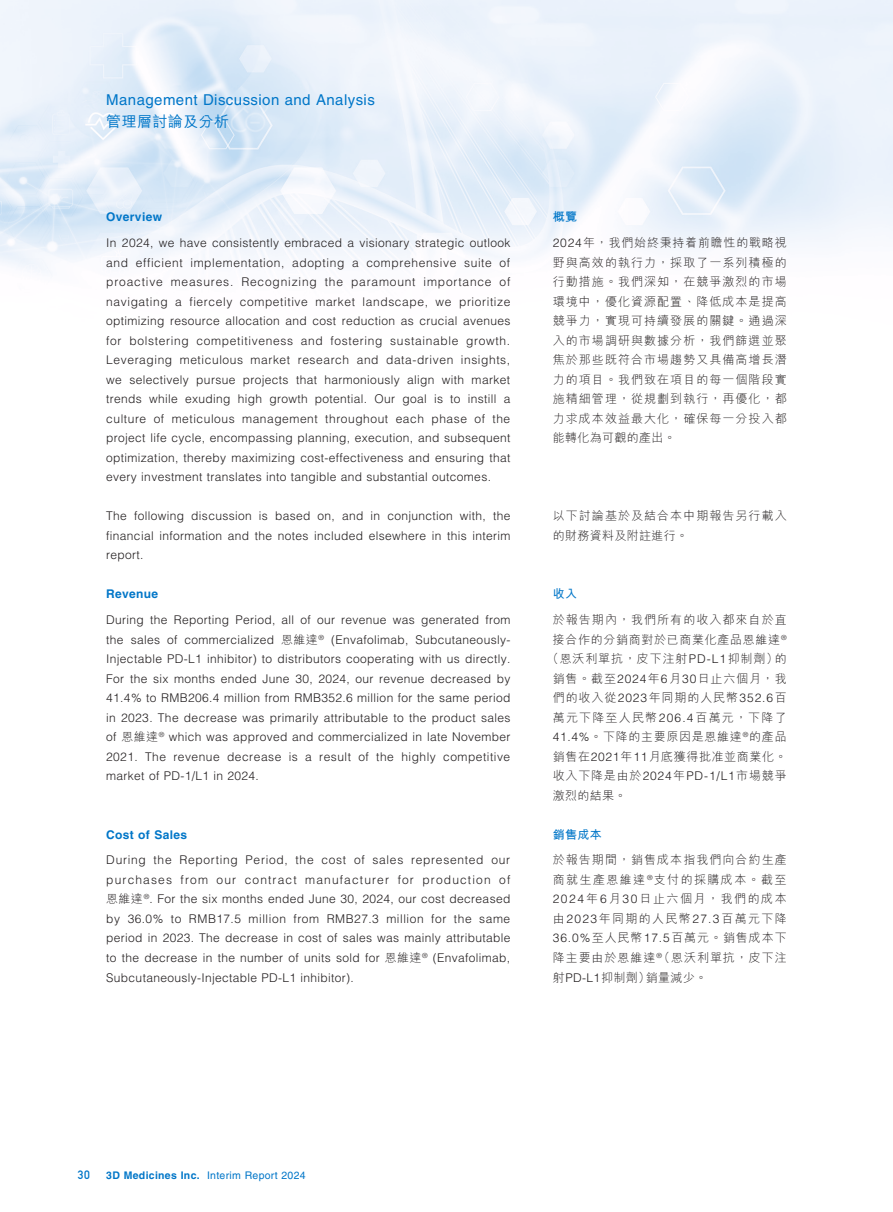
<style>
.page{position:relative;width:893px;height:1212px;background:#fff}
.page>*{position:absolute;margin:0;border:0;box-sizing:border-box;transform-origin:0 0}
.t1{font:15px "Helvetica LT Std";letter-spacing:.03em;color:#0076c8}
.t2{font:500 15px "M Hei HK";letter-spacing:.03em;color:#0076c8}
.t3{font:300 12px/19.5px "Helvetica LT Std";letter-spacing:.03em;color:#231f20;text-align:justify}
.t4{font:300 12px/19.5px "M Hei HK";letter-spacing:.075em;color:#231f20}
.t5{font:700 12px "Helvetica LT Std";letter-spacing:.03em;color:#0076c8}
.t6{font:300 12px "M Hei HK";letter-spacing:.05em;color:#231f20}
.t7{font:300 12px "M Hei HK";letter-spacing:.1em;color:#231f20}
.t8{font:300 12px "M Hei HK";letter-spacing:.055em;color:#231f20}
.t9{font:700 12px "M Hei HK";letter-spacing:.03em;color:#0076c8}
.t10{font:12px "DIN Mittelschrift Std";color:#0076c8}
.t11{font:10.5px "Helvetica LT Std";letter-spacing:.03em;color:#0076c8}
.s1{font-family:"M Hei HK"}
.s2{font-weight:700;color:#0076c8}
.s3{font-family:"Helvetica LT Std"}
.s4{font-weight:700}
</style>
<div class="page">
<img style="left:0;top:0;width:893px;height:273px">
<p class="t1" style="left:106px;top:91px;width:270px">Management Discussion and Analysis</p>
<p class="t2" style="left:106px;top:111px;width:124px">管理層討論及分析</p>
<p class="t5" style="left:106px;top:210px;width:57px">Overview</p>
<p class="t3" style="left:106px;top:233px;width:406px">In 2024, we have consistently embraced a visionary strategic outlook and efficient implementation, adopting a comprehensive suite of proactive measures. Recognizing the paramount importance of navigating a fiercely competitive market landscape, we prioritize optimizing resource allocation and cost reduction as crucial avenues for bolstering competitiveness and fostering sustainable growth.<br>Leveraging meticulous market research and data-driven insights, we selectively pursue projects that harmoniously align with market trends while exuding high growth potential. Our goal is to instill a culture of meticulous management throughout each phase of the project life cycle, encompassing planning, execution, and subsequent optimization, thereby maximizing cost-effectiveness and ensuring that every investment translates into tangible and substantial outcomes.</p>
<p class="t3" style="left:106px;top:506px;width:406px">The following discussion is based on, and in conjunction with, the financial information and the notes included elsewhere in this interim report.</p>
<p class="t5" style="left:106px;top:587px;width:54px">Revenue</p>
<p class="t3" style="left:106px;top:610px;width:406px">During the Reporting Period, all of our revenue was generated from the sales of commercialized <span class="s1">恩維達</span><sup>®</sup> (Envafolimab, Subcutaneously-Injectable PD-L1 inhibitor) to distributors cooperating with us directly.<br>For the six months ended June 30, 2024, our revenue decreased by 41.4% to RMB206.4 million from RMB352.6 million for the same period in 2023. The decrease was primarily attributable to the product sales of <span class="s1">恩維達</span><sup>®</sup> which was approved and commercialized in late November 2021. The revenue decrease is a result of the highly competitive market of PD-1/L1 in 2024.</p>
<p class="t5" style="left:106px;top:827px;width:82px">Cost of Sales</p>
<p class="t3" style="left:106px;top:850px;width:406px">During the Reporting Period, the cost of sales represented our purchases from our contract manufacturer for production of<span class="s1">恩維達</span><sup>®</sup>. For the six months ended June 30, 2024, our cost decreased by 36.0% to RMB17.5 million from RMB27.3 million for the same period in 2023. The decrease in cost of sales was mainly attributable to the decrease in the number of units sold for <span class="s1">恩維達</span><sup>®</sup> (Envafolimab, Subcutaneously-Injectable PD-L1 inhibitor).</p>
<p class="t4" style="left:553px;top:204px;width:235px;line-height:25.8px"><span class="s2">概覽<br></span><span class="s3">2024</span>年，我們始終秉持着前瞻性的戰略視</p>
<p class="t4" style="left:553px;top:252px;width:235px;text-align:justify">野與高效的執行力，採取了一系列積極的行動措施。我們深知，在競爭激烈的市場環境中，優化資源配置、降低成本是提高競爭力，實現可持續發展的關鍵。通過深入的市場調研與數據分析，我們篩選並聚焦於那些既符合市場趨勢又具備高增長潛力的項目。我們致在項目的每一個階段實施精細管理，從規劃到執行，再優化，都力求成本效益最大化，確保每一分投入都能轉化為可觀的產出。</p>
<p class="t4" style="left:553px;top:506px;width:235px">以下討論基於及結合本中期報告另行載入的財務資料及附註進行。</p>
<p class="t9" style="left:553px;top:585px;width:26px">收入</p>
<p class="t4" style="left:553px;top:610px;width:235px">於報告期內，我們所有的收入都來自於直</p>
<p class="t8" style="left:553px;top:633px;width:235px">接合作的分銷商對於已商業化產品恩維達<sup>®</sup></p>
<p class="t4" style="left:547px;top:649px;width:241px">（恩沃利單抗，皮下注射<span class="s3">PD-L1</span>抑制劑）的</p>
<p class="t4" style="left:553px;top:668px;width:235px">銷售。截至<span class="s3">2024</span>年<span class="s3">6</span>月<span class="s3">30</span>日止六個月，我</p>
<p class="t4" style="left:553px;top:688px;width:235px">們的收入從<span class="s3">2023</span>年同期的人民幣<span class="s3">352.6</span>百</p>
<p class="t7" style="left:553px;top:711px;width:235px">萬元下降至人民幣<span class="s3">206.4</span>百萬元，下降了</p>
<p class="t4" style="left:553px;top:727px;width:235px"><span class="s3">41.4%</span>。下降的主要原因是恩維達<sup>®</sup>的產品</p>
<p class="t6" style="left:553px;top:750px;width:235px">銷售在<span class="s3">2021</span>年<span class="s3">11</span>月底獲得批准並商業化。</p>
<p class="t4" style="left:553px;top:766px;width:235px">收入下降是由於<span class="s3">2024</span>年<span class="s3">PD-1/L1</span>市場競爭</p>
<p class="t4" style="left:553px;top:785px;width:75px">激烈的結果。</p>
<p class="t9" style="left:553px;top:825px;width:51px">銷售成本</p>
<p class="t4" style="left:553px;top:850px;width:235px;text-align:justify">於報告期間，銷售成本指我們向合約生產商就生產恩維達<sup>®</sup>支付的採購成本。截至<span class="s3">2024</span>年<span class="s3">6</span>月<span class="s3">30</span>日止六個月，我們的成本由<span class="s3">2023</span>年同期的人民幣<span class="s3">27.3</span>百萬元下降<span class="s3">36.0%</span>至人民幣<span class="s3">17.5</span>百萬元。銷售成本下降主要由於恩維達<sup>®</sup>（恩沃利單抗，皮下注射<span class="s3">PD-L1</span>抑制劑）銷量減少。</p>
<p class="t10" style="left:78px;top:1167px;width:13px">30</p>
<p class="t11" style="left:106px;top:1169px;width:201px"><span class="s4">3D Medicines Inc.</span> Interim Report 2024</p>
</div>
